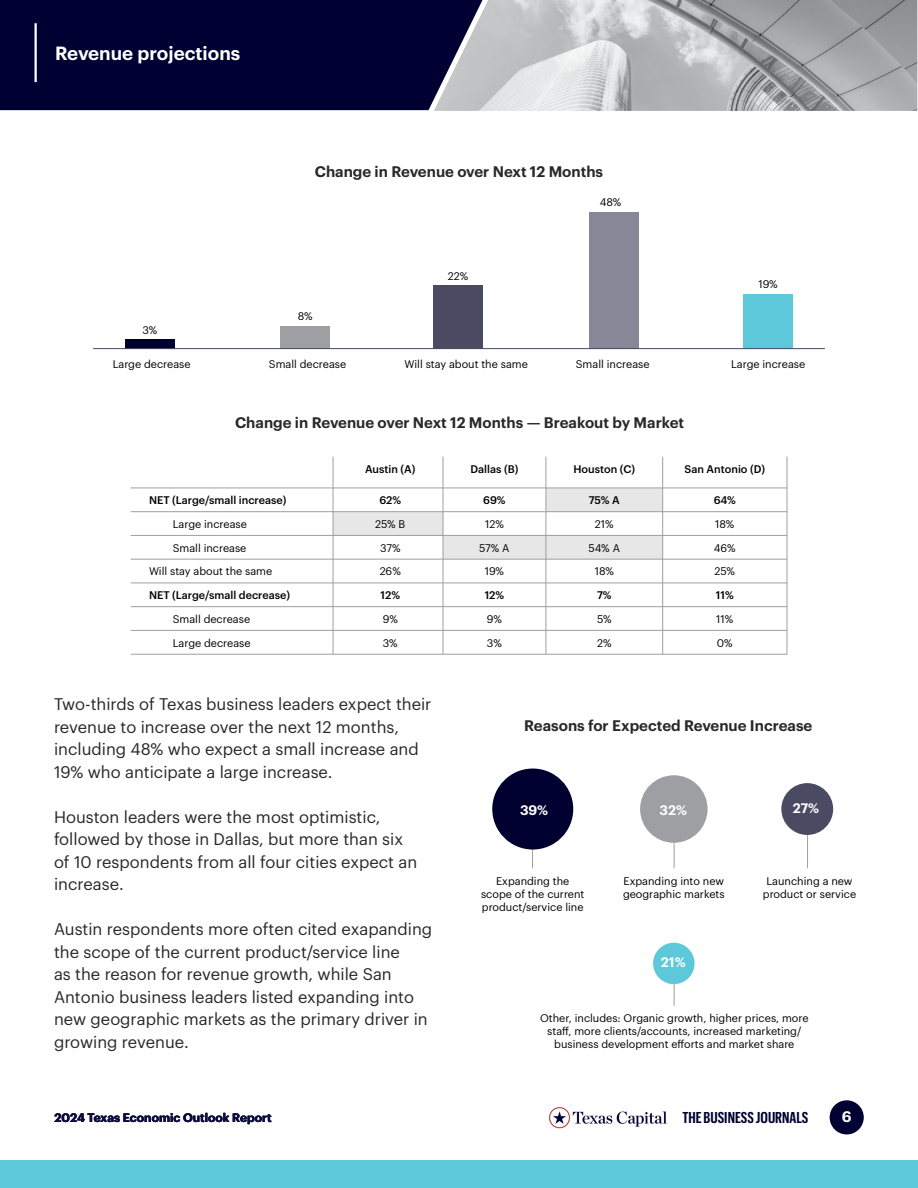
<style>
.page{position:relative;width:918px;height:1188px;background:#fff}
.page>*{position:absolute;margin:0;border:0;box-sizing:border-box;transform-origin:0 0}
.t1{font:600 18.75px "Graphik";color:#fff}
.t2{font:16.5px/22.5px "Graphik";color:#292829}
.t3{font:600 15.45px "Graphik X Cond";color:#000030}
.t4{font:600 15px "Graphik";color:#292829}
.t5{font:600 15px "Graphik";color:#fff}
.t6{font:600 13.5px "Graphik";color:#fff}
.t7{font:600 12px "Graphik";color:#0d0d3d}
.t8{font:10.8px/13px "Graphik";color:#000;text-align:center}
.t9{font:500 10.8px "Graphik";color:#000}
</style>
<div class="page">
<div style="left:546px;top:488px;width:116px;height:24px;background:#e7e7e8"></div>
<div style="left:640px;top:775px;width:68px;height:68px;background:#9d9fa2;border-radius:50%"></div>
<img style="left:434px;top:0;width:483px;height:111px">
<div style="left:0;top:0;width:483px;height:110px;background:#003"></div>
<hr style="left:35px;top:23px;width:2px;height:59px;background:#fff">
<div style="left:125px;top:340px;width:49px;height:9px;background:#000030"></div>
<div style="left:281px;top:326px;width:49px;height:23px;background:#9d9fa2"></div>
<div style="left:434px;top:285px;width:49px;height:64px;background:#4a4b62"></div>
<div style="left:589px;top:212px;width:49px;height:137px;background:#878798"></div>
<div style="left:744px;top:294px;width:49px;height:55px;background:#5cc8da"></div>
<hr style="left:93px;top:348px;width:732px;height:1px;background:#4a4b62">
<div style="left:546px;top:535px;width:116px;height:24px;background:#e7e7e8"></div>
<div style="left:333px;top:512px;width:110px;height:23px;background:#e7e7e8"></div>
<div style="left:443px;top:535px;width:103px;height:24px;background:#e7e7e8"></div>
<hr style="left:131px;top:488px;width:656px;height:1px;background:#9d9fa2">
<hr style="left:131px;top:511px;width:656px;height:1px;background:#9d9fa2">
<hr style="left:131px;top:535px;width:656px;height:1px;background:#9d9fa2">
<hr style="left:131px;top:559px;width:656px;height:1px;background:#9d9fa2">
<hr style="left:131px;top:583px;width:656px;height:1px;background:#9d9fa2">
<hr style="left:131px;top:606px;width:656px;height:1px;background:#9d9fa2">
<hr style="left:131px;top:630px;width:656px;height:1px;background:#9d9fa2">
<hr style="left:131px;top:654px;width:656px;height:1px;background:#9d9fa2">
<hr style="left:333px;top:457px;width:1px;height:197px;background:#9d9fa2">
<hr style="left:443px;top:457px;width:1px;height:197px;background:#9d9fa2">
<hr style="left:546px;top:457px;width:1px;height:197px;background:#9d9fa2">
<hr style="left:662px;top:457px;width:1px;height:197px;background:#9d9fa2">
<hr style="left:787px;top:457px;width:1px;height:197px;background:#9d9fa2">
<div style="left:830px;top:1100px;width:34px;height:34px;background:#003;border-radius:50%"></div>
<div style="left:0;top:1161px;width:918px;height:27px;background:#5cc8da"></div>
<hr style="left:532px;top:830px;width:1px;height:38px;background:#9d9fa2">
<hr style="left:674px;top:830px;width:1px;height:38px;background:#9d9fa2">
<hr style="left:807px;top:830px;width:1px;height:38px;background:#9d9fa2">
<div style="left:781px;top:783px;width:52px;height:52px;background:#4a4b62;border-radius:50%"></div>
<div style="left:492px;top:769px;width:81px;height:81px;background:#000030;border-radius:50%"></div>
<hr style="left:674px;top:967px;width:1px;height:39px;background:#9d9fa2">
<div style="left:653px;top:943px;width:42px;height:41px;background:#5cc8da;border-radius:50%"></div>
<img style="left:549px;top:1107px;width:118px;height:21px">
<p class="t1" style="left:55px;top:39px;width:187px">Revenue projections</p>
<p class="t8" style="left:142px;top:322px;width:16px">3%</p>
<p class="t4" style="left:315px;top:161px;width:290px">Change in Revenue over Next 12 Months</p>
<p class="t8" style="left:298px;top:309px;width:16px">8%</p>
<p class="t8" style="left:448px;top:268px;width:22px">22%</p>
<p class="t8" style="left:600px;top:195px;width:23px">48%</p>
<p class="t8" style="left:758px;top:277px;width:21px">19%</p>
<p class="t8" style="left:113px;top:357px;width:79px">Large decrease</p>
<p class="t8" style="left:269px;top:357px;width:79px">Small decrease</p>
<p class="t8" style="left:405px;top:357px;width:125px">Will stay about the same</p>
<p class="t8" style="left:576px;top:357px;width:75px">Small increase</p>
<p class="t8" style="left:731px;top:357px;width:76px">Large increase</p>
<p class="t4" style="left:235px;top:411px;width:451px">Change in Revenue over Next 12 Months — Breakout by Market</p>
<p class="t9" style="left:365px;top:461px;width:52px">Austin (A)</p>
<p class="t9" style="left:471px;top:461px;width:49px">Dallas (B)</p>
<p class="t9" style="left:573px;top:461px;width:63px">Houston (C)</p>
<p class="t9" style="left:685px;top:461px;width:82px">San Antonio (D)</p>
<p class="t9" style="left:149px;top:492px;width:139px">NET (Large/small increase)</p>
<p class="t8" style="left:149px;top:511px;width:125px;line-height:23.7px">Large increase<br>Small increase<br>Will stay about the same</p>
<p class="t9" style="left:149px;top:587px;width:142px">NET (Large/small decrease)</p>
<p class="t8" style="left:173px;top:606px;width:79px;line-height:23.7px;text-align:left">Small decrease<br>Large decrease</p>
<p class="t9" style="left:379px;top:492px;width:23px">62%</p>
<p class="t9" style="left:483px;top:492px;width:24px">69%</p>
<p class="t9" style="left:589px;top:492px;width:32px">75% A</p>
<p class="t9" style="left:714px;top:492px;width:24px">64%</p>
<p class="t8" style="left:375px;top:517px;width:32px">25% B</p>
<p class="t8" style="left:485px;top:517px;width:20px">12%</p>
<p class="t8" style="left:595px;top:517px;width:20px">21%</p>
<p class="t8" style="left:715px;top:517px;width:21px">18%</p>
<p class="t8" style="left:380px;top:540px;width:22px">37%</p>
<p class="t8" style="left:479px;top:540px;width:32px">57% A</p>
<p class="t8" style="left:589px;top:540px;width:33px">54% A</p>
<p class="t8" style="left:714px;top:540px;width:23px">46%</p>
<p class="t8" style="left:380px;top:564px;width:23px">26%</p>
<p class="t8" style="left:485px;top:564px;width:21px">19%</p>
<p class="t8" style="left:595px;top:564px;width:21px">18%</p>
<p class="t8" style="left:715px;top:564px;width:22px">25%</p>
<p class="t9" style="left:381px;top:587px;width:21px">12%</p>
<p class="t9" style="left:485px;top:587px;width:21px">12%</p>
<p class="t9" style="left:597px;top:587px;width:16px">7%</p>
<p class="t9" style="left:716px;top:587px;width:19px">11%</p>
<p class="t8" style="left:383px;top:612px;width:17px">9%</p>
<p class="t8" style="left:487px;top:612px;width:17px">9%</p>
<p class="t8" style="left:597px;top:612px;width:16px">5%</p>
<p class="t8" style="left:716px;top:612px;width:19px">11%</p>
<p class="t8" style="left:383px;top:635px;width:16px">3%</p>
<p class="t8" style="left:487px;top:635px;width:16px">3%</p>
<p class="t8" style="left:597px;top:635px;width:16px">2%</p>
<p class="t8" style="left:717px;top:635px;width:17px">0%</p>
<p class="t2" style="left:54px;top:692px;width:379px">Two-thirds of Texas business leaders expect their revenue to increase over the next 12 months, including 48% who expect a small increase and 19% who anticipate a large increase.</p>
<p class="t2" style="left:54px;top:804px;width:365px">Houston leaders were the most optimistic, followed by those in Dallas, but more than six of 10 respondents from all four cities expect an increase.</p>
<p class="t2" style="left:54px;top:917px;width:380px">Austin respondents more often cited exapanding the scope of the current product/service line<br>as the reason for revenue growth, while San Antonio business leaders listed expanding into new geographic markets as the primary driver in growing revenue.</p>
<p class="t4" style="left:524px;top:714px;width:290px">Reasons for Expected Revenue Increase</p>
<p class="t6" style="left:520px;top:799px;width:30px">39%</p>
<p class="t6" style="left:793px;top:798px;width:28px">27%</p>
<p class="t6" style="left:659px;top:799px;width:29px">32%</p>
<p class="t8" style="left:481px;top:873px;width:105px">Expanding the scope of the current product/service line</p>
<p class="t8" style="left:623px;top:873px;width:103px;text-align:left">Expanding into new geographic markets</p>
<p class="t6" style="left:661px;top:952px;width:26px">21%</p>
<p class="t8" style="left:763px;top:873px;width:95px">Launching a new product or service</p>
<p class="t8" style="left:540px;top:1011px;width:270px">Other, includes: Organic growth, higher prices, more staff, more clients/accounts, increased marketing/ business development efforts and market share</p>
<p class="t7" style="left:55px;top:1109px;width:219px">2024 Texas Economic Outlook Report</p>
<p class="t3" style="left:682px;top:1109px;width:128px">THE BUSINESS JOURNALS</p>
<p class="t5" style="left:842px;top:1105px;width:11px">6</p>
</div>
